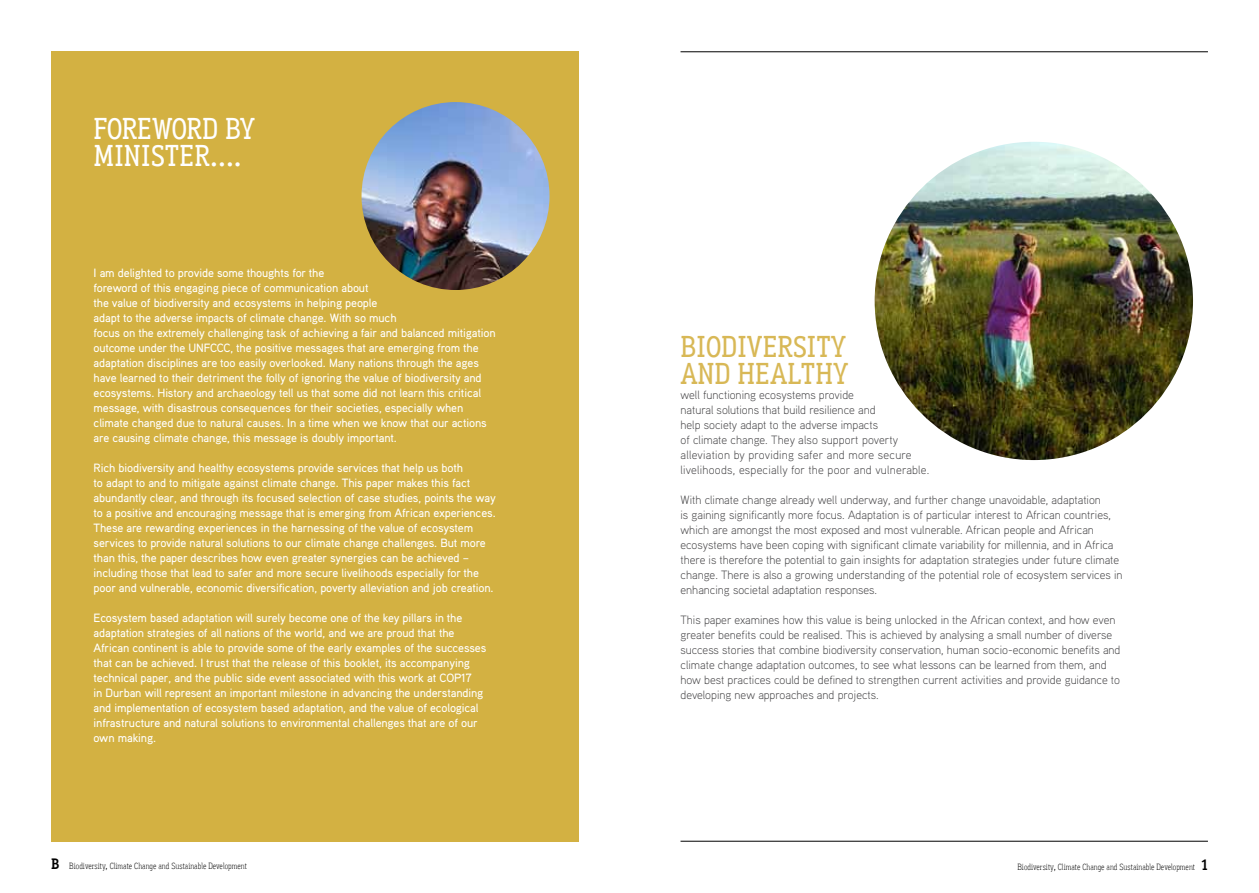
<style>
.page{position:relative;width:1259px;height:893px;background:#fff}
.page>*{position:absolute;margin:0;border:0;box-sizing:border-box;transform-origin:0 0}
.t1{font:500 30px/27px "Aaux Office";letter-spacing:.005em;color:#d8b856}
.t2{font:500 30px/27px "Aaux Office";letter-spacing:-.015em;color:#fff}
.t3{font:500 12px/15px "Aaux Pro";letter-spacing:-.01em;color:#fff}
.t4{font:300 12px/15px "Aaux Pro";color:#414042}
.t5{font:300 9px "Aaux Office";color:#000}
.s1{font-weight:700;font-size:15px}
</style>
<div class="page">
<div style="left:51px;top:51px;width:527px;height:791px;background:#d3b142"></div>
<img style="left:874px;top:142px;width:319px;height:318px;border-radius:159px">
<img style="left:361px;top:102px;width:188px;height:188px;border-radius:94px">
<hr style="left:680px;top:51px;width:528px;height:1px;background:#000">
<hr style="left:680px;top:841px;width:528px;height:1px;background:#000">
<h1 class="t2" style="left:94px;top:115px;width:95px">FOREWORD</h1>
<h1 class="t2" style="left:94px;top:115px;width:162px;text-indent:131px">BY<br>MINISTER....</h1>
<p class="t3" style="left:94px;top:265px;width:404px">I am delighted to provide some thoughts for the<br>foreword of this engaging piece of communication about<br>the value of biodiversity and ecosystems in helping people<br>adapt to the adverse impacts of climate change. With so much<br>focus on the extremely challenging task of achieving a fair and balanced mitigation outcome under the UNFCCC, the positive messages that are emerging from the adaptation disciplines are too easily overlooked. Many nations through the ages have learned to their detriment the folly of ignoring the value of biodiversity and ecosystems. History and archaeology tell us that some did not learn this critical message, with disastrous consequences for their societies, especially when climate changed due to natural causes. In a time when we know that our actions are causing climate change, this message is doubly important.</p>
<p class="t3" style="left:94px;top:460px;width:404px">Rich biodiversity and healthy ecosystems provide services that help us both<br>to adapt to and to mitigate against climate change. This paper makes this fact abundantly clear, and through its focused selection of case studies, points the way to a positive and encouraging message that is emerging from African experiences.<br>These are rewarding experiences in the harnessing of the value of ecosystem services to provide natural solutions to our climate change challenges. But more than this, the paper describes how even greater synergies can be achieved – including those that lead to safer and more secure livelihoods especially for the poor and vulnerable, economic diversification, poverty alleviation and job creation.</p>
<p class="t3" style="left:94px;top:610px;width:394px">Ecosystem based adaptation will surely become one of the key pillars in the adaptation strategies of all nations of the world, and we are proud that the African continent is able to provide some of the early examples of the successes that can be achieved. I trust that the release of this booklet, its accompanying technical paper, and the public side event associated with this work at COP17<br>in Durban will represent an important milestone in advancing the understanding and implementation of ecosystem based adaptation, and the value of ecological infrastructure and natural solutions to environmental challenges that are of our own making.</p>
<p class="t5" style="left:51px;top:861px;width:197px"><span class="s1">B</span> Biodiversity, Climate Change and Sustainable Development</p>
<h1 class="t1" style="left:680px;top:333px;width:169px">BIODIVERSITY<br>AND HEALTHY</h1>
<p class="t4" style="left:680px;top:387px;width:250px">well functioning ecosystems provide<br>natural solutions that build resilience and<br>help society adapt to the adverse impacts<br>of climate change. They also support poverty alleviation by providing safer and more secure livelihoods, especially for the poor and vulnerable.</p>
<p class="t4" style="left:680px;top:492px;width:443px">With climate change already well underway, and further change unavoidable, adaptation<br>is gaining significantly more focus. Adaptation is of particular interest to African countries, which are amongst the most exposed and most vulnerable. African people and African ecosystems have been coping with significant climate variability for millennia, and in Africa there is therefore the potential to gain insights for adaptation strategies under future climate change. There is also a growing understanding of the potential role of ecosystem services in enhancing societal adaptation responses.</p>
<p class="t4" style="left:680px;top:612px;width:441px">This paper examines how this value is being unlocked in the African context, and how even greater benefits could be realised. This is achieved by analysing a small number of diverse success stories that combine biodiversity conservation, human socio-economic benefits and climate change adaptation outcomes, to see what lessons can be learned from them, and how best practices could be defined to strengthen current activities and provide guidance to developing new approaches and projects.</p>
<p class="t5" style="left:1017px;top:862px;width:192px">Biodiversity, Climate Change and Sustainable Development <span class="s1">1</span></p>
</div>
